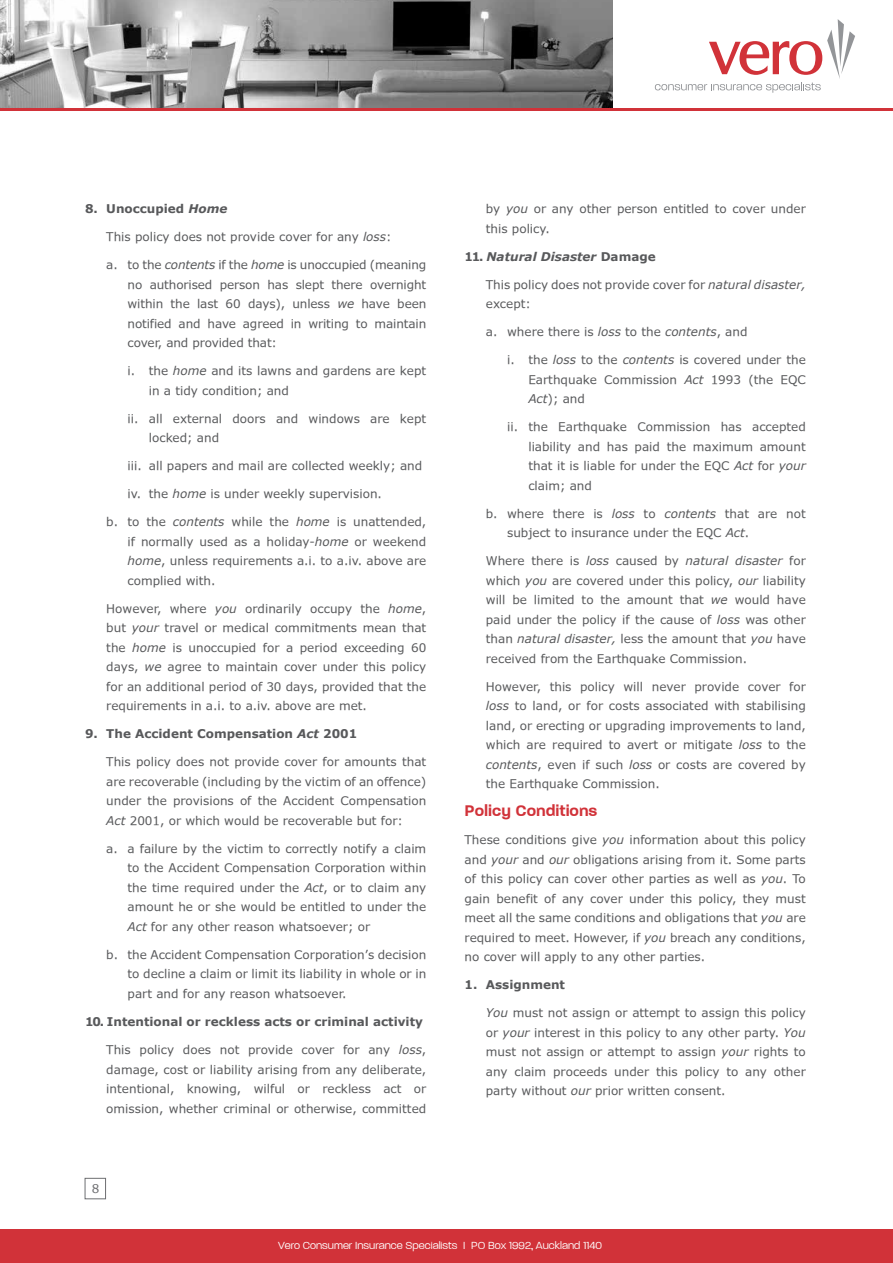
<style>
.page{position:relative;width:893px;height:1263px;background:#fff}
.page>*{position:absolute;margin:0;border:0;box-sizing:border-box;transform-origin:0 0}
.t1{font:600 18px "V Paralucent";color:#d13239}
.t2{font:12px/19.5px "Verdana Digiscream Normal";color:#58595b;text-align:justify}
.t3{font:700 12px "Verdana";color:#58595b}
.t4{font:300 12px "V Paralucent";color:#fff}
.t5{font:italic 700 12px "Verdana";color:#58595b}
.t6{font:12px "Verdana Digiscream Normal";color:#6d6e71}
.s1{font-style:italic}
.s2{font-family:"Verdana";font-style:italic}
.s3{font-style:normal}
</style>
<div class="page">
<img style="left:0;top:0;width:612px;height:108px">
<div style="left:0;top:1229px;width:893px;height:34px;background:#d13239"></div>
<hr style="left:0;top:108px;width:893px;height:3px;background:#d13239">
<svg style="left:655px;top:19px;width:200px;height:74px"></svg>
<div style="left:85px;top:1178px;width:21px;height:21px;border:1px solid #6d6e71"></div>
<p class="t3" style="left:85px;top:201px;width:144px">8. Unoccupied <span class="s1">Home</span></p>
<p class="t2" style="left:106px;top:227px;width:287px">This policy does not provide cover for any <span class="s2">loss</span>:</p>
<p class="t2" style="left:128px;top:255px;width:300px;text-indent:-21px">a. to the <span class="s2">contents</span> if the <span class="s2">home</span> is unoccupied (meaning no authorised person has slept there overnight within the last 60 days), unless <span class="s2">we</span> have been notified and have agreed in writing to maintain cover, and provided that:</p>
<p class="t2" style="left:149px;top:361px;width:279px;text-indent:-21px">i. the <span class="s2">home</span> and its lawns and gardens are kept in a tidy condition; and</p>
<p class="t2" style="left:149px;top:408px;width:279px;text-indent:-21px">ii. all external doors and windows are kept locked; and</p>
<p class="t2" style="left:128px;top:456px;width:296px">iii. all papers and mail are collected weekly; and</p>
<p class="t2" style="left:128px;top:484px;width:256px">iv. the <span class="s2">home</span> is under weekly supervision.</p>
<p class="t2" style="left:128px;top:512px;width:300px;text-indent:-21px">b. to the <span class="s2">contents</span> while the <span class="s2">home</span> is unattended, if normally used as a holiday-<span class="s2">home</span> or weekend <span class="s2">home</span>, unless requirements a.i. to a.iv. above are complied with.</p>
<p class="t2" style="left:106px;top:598px;width:321px">However, where <span class="s2">you</span> ordinarily occupy the <span class="s2">home</span>, but <span class="s2">your</span> travel or medical commitments mean that the <span class="s2">home</span> is unoccupied for a period exceeding 60 days, <span class="s2">we</span> agree to maintain cover under this policy for an additional period of 30 days, provided that the requirements in a.i. to a.iv. above are met.</p>
<p class="t3" style="left:85px;top:726px;width:274px">9. The Accident Compensation <span class="s1">Act</span> 2001</p>
<p class="t2" style="left:106px;top:752px;width:321px">This policy does not provide cover for amounts that are recoverable (including by the victim of an offence) under the provisions of the Accident Compensation <span class="s2">Act</span> 2001, or which would be recoverable but for:</p>
<p class="t2" style="left:128px;top:838px;width:300px;text-indent:-21px">a. a failure by the victim to correctly notify a claim to the Accident Compensation Corporation within the time required under the <span class="s2">Act</span>, or to claim any amount he or she would be entitled to under the <span class="s2">Act</span> for any other reason whatsoever; or</p>
<p class="t2" style="left:128px;top:944px;width:300px;text-indent:-21px">b. the Accident Compensation Corporation’s decision to decline a claim or limit its liability in whole or in part and for any reason whatsoever.</p>
<p class="t3" style="left:85px;top:1014px;width:339px">10. Intentional or reckless acts or criminal activity</p>
<p class="t2" style="left:106px;top:1039px;width:321px">This policy does not provide cover for any <span class="s2">loss</span>, damage, cost or liability arising from any deliberate, intentional, knowing, wilful or reckless act or omission, whether criminal or otherwise, committed</p>
<p class="t6" style="left:92px;top:1180px;width:9px">8</p>
<p class="t2" style="left:486px;top:199px;width:321px">by <span class="s2">you</span> or any other person entitled to cover under this policy.</p>
<p class="t5" style="left:465px;top:249px;width:193px"><span class="s3">11.</span> Natural Disaster <span class="s3">Damage</span></p>
<p class="t2" style="left:486px;top:274px;width:321px">This policy does not provide cover for <span class="s2">natural disaster, </span>except:</p>
<p class="t2" style="left:486px;top:322px;width:263px">a. where there is <span class="s2">loss</span> to the <span class="s2">contents</span>, and</p>
<p class="t2" style="left:528px;top:350px;width:279px;text-indent:-21px">i. the <span class="s2">loss</span> to the <span class="s2">contents</span> is covered under the Earthquake Commission <span class="s2">Act</span> 1993 (the EQC <span class="s2">Act</span>); and</p>
<p class="t2" style="left:528px;top:417px;width:279px;text-indent:-21px">ii. the Earthquake Commission has accepted liability and has paid the maximum amount that it is liable for under the EQC <span class="s2">Act</span> for <span class="s2">your </span>claim; and</p>
<p class="t2" style="left:507px;top:503px;width:300px;text-indent:-21px">b. where there is <span class="s2">loss</span> to <span class="s2">contents</span> that are not subject to insurance under the EQC <span class="s2">Act</span>.</p>
<p class="t2" style="left:486px;top:551px;width:321px">Where there is <span class="s2">loss</span> caused by <span class="s2">natural disaster</span> for which <span class="s2">you</span> are covered under this policy, <span class="s2">our</span> liability will be limited to the amount that <span class="s2">we</span> would have paid under the policy if the cause of <span class="s2">loss</span> was other than <span class="s2">natural disaster,</span> less the amount that <span class="s2">you</span> have received from the Earthquake Commission.</p>
<p class="t2" style="left:486px;top:676px;width:321px">However, this policy will never provide cover for <span class="s2">loss</span> to land, or for costs associated with stabilising land, or erecting or upgrading improvements to land, which are required to avert or mitigate <span class="s2">loss</span> to the <span class="s2">contents</span>, even if such <span class="s2">loss</span> or costs are covered by the Earthquake Commission.</p>
<h1 class="t1" style="left:465px;top:801px;width:134px">Policy Conditions</h1>
<p class="t2" style="left:465px;top:830px;width:343px">These conditions give <span class="s2">you</span> information about this policy and <span class="s2">your</span> and <span class="s2">our</span> obligations arising from it. Some parts of this policy can cover other parties as well as <span class="s2">you</span>. To gain benefit of any cover under this policy, they must meet all the same conditions and obligations that <span class="s2">you</span> are required to meet. However, if <span class="s2">you</span> breach any conditions, no cover will apply to any other parties.</p>
<p class="t3" style="left:465px;top:977px;width:102px">1. Assignment</p>
<p class="t2" style="left:486px;top:1003px;width:321px"><span class="s2">You</span> must not assign or attempt to assign this policy or <span class="s2">your</span> interest in this policy to any other party. <span class="s2">You </span>must not assign or attempt to assign <span class="s2">your</span> rights to any claim proceeds under this policy to any other party without <span class="s2">our</span> prior written consent.</p>
<p class="t4" style="left:278px;top:1239px;width:326px">Vero Consumer Insurance Specialists I PO Box 1992, Auckland 1140</p>
</div>
